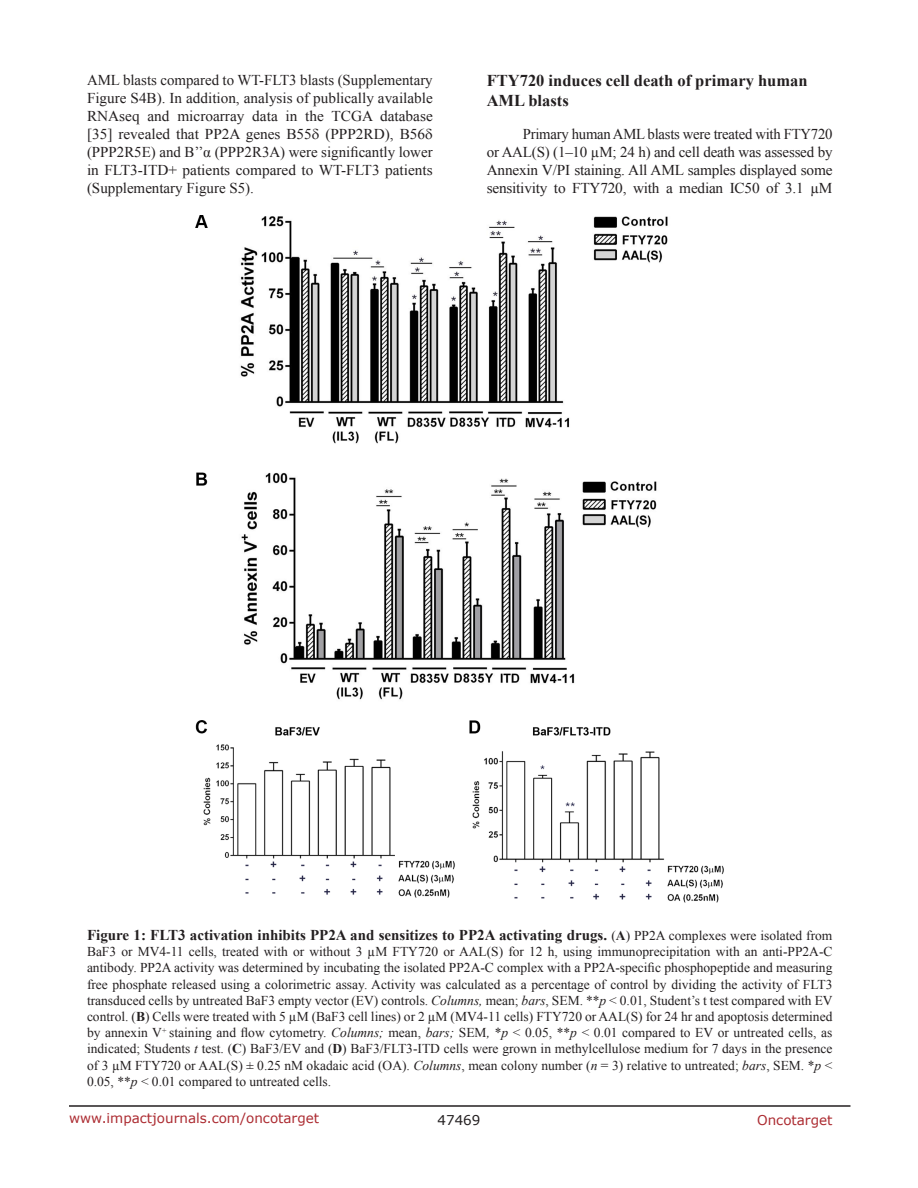
<style>
.page{position:relative;width:918px;height:1188px;background:#fff}
.page>*{position:absolute;margin:0;border:0;box-sizing:border-box;transform-origin:0 0}
.SubHeading_middle{font:700 16.5px/19.8px "Times New Roman";color:#231f20}
.BodyText{font:15px/18px "Times New Roman";color:#231f20}
.FigureText{font:700 15px "Times New Roman";color:#231f20}
.FigureText-2{font:13.5px/16.2px "Times New Roman";color:#231f20;text-align:justify}
.t1{font:13.5px "Verdana";color:#ac2b31}
.t2{font:13.5px "Verdana";color:#231f20}
.s1{font-weight:400;font-size:13.5px}
.s2{font-size:13.5px}
.s3{font-style:italic}
.s4{font-weight:700}
</style>
<div class="page">
<hr style="left:69px;top:1105px;width:781px;height:2px;background:#231f20">
<img style="left:196px;top:215px;width:528px;height:687px">
<p class="BodyText" style="left:87px;top:71px;width:347px">AML blasts compared to WT-FLT3 blasts (Supplementary Figure S4B). In addition, analysis of publically available RNAseq and microarray data in the TCGA database [35] revealed that PP2A genes B55 (PPP2RD), B56 (PPP2R5E) and B’’α (PPP2R3A) were significantly lower in FLT3-ITD+ patients compared to WT-FLT3 patients (Supplementary Figure S5).</p>
<p class="SubHeading_middle" style="left:487px;top:70px;width:322px">FTY720 induces cell death of primary human<br>AML blasts</p>
<p class="BodyText" style="left:487px;top:125px;width:347px;text-align:justify;text-indent:36px">Primary human AML blasts were treated with FTY720 or AAL(S) (1–10 µM; 24 h) and cell death was assessed by Annexin V/PI staining. All AML samples displayed some sensitivity to FTY720, with a median IC50 of 3.1 µM</p>
<p class="FigureText" style="left:87px;top:925px;width:747px">Figure 1: FLT3 activation inhibits PP2A and sensitizes to PP2A activating drugs. <span class="s1">(</span><span class="s2">A</span><span class="s1">) PP2A complexes were isolated from</span></p>
<p class="FigureText-2" style="left:87px;top:943px;width:747px">BaF3 or MV4-11 cells, treated with or without 3 µM FTY720 or AAL(S) for 12 h, using immunoprecipitation with an anti-PP2A-C antibody. PP2A activity was determined by incubating the isolated PP2A-C complex with a PP2A-specific phosphopeptide and measuring free phosphate released using a colorimetric assay. Activity was calculated as a percentage of control by dividing the activity of FLT3 transduced cells by untreated BaF3 empty vector (EV) controls. <span class="s3">Columns,</span> mean; <span class="s3">bars</span>, SEM. **<span class="s3">p</span> &lt; 0.01, Student’s t test compared with EV control. (<span class="s4">B</span>) Cells were treated with 5 µM (BaF3 cell lines) or 2 µM (MV4-11 cells) FTY720 or AAL(S) for 24 hr and apoptosis determined by annexin V<sup>+</sup> staining and flow cytometry. <span class="s3">Columns;</span> mean, <span class="s3">bars;</span> SEM<span class="s3">,</span> *<span class="s3">p</span> &lt; 0.05, **<span class="s3">p</span> &lt; 0.01 compared to EV or untreated cells, as indicated; Students <span class="s3">t</span> test. (<span class="s4">C</span>) BaF3/EV and (<span class="s4">D</span>) BaF3/FLT3-ITD cells were grown in methylcellulose medium for 7 days in the presence of 3 µM FTY720 or AAL(S) ± 0.25 nM okadaic acid (OA). <span class="s3">Columns</span>, mean colony number (<span class="s3">n</span> = 3) relative to untreated; <span class="s3">bars</span>, SEM. *<span class="s3">p</span> &lt; 0.05, **<span class="s3">p</span> &lt; 0.01 compared to untreated cells.</p>
<p class="t1" style="left:69px;top:1109px;width:252px">www.impactjournals.com/oncotarget</p>
<p class="t2" style="left:438px;top:1111px;width:44px">47469</p>
<p class="t1" style="left:757px;top:1111px;width:77px">Oncotarget</p>
</div>
